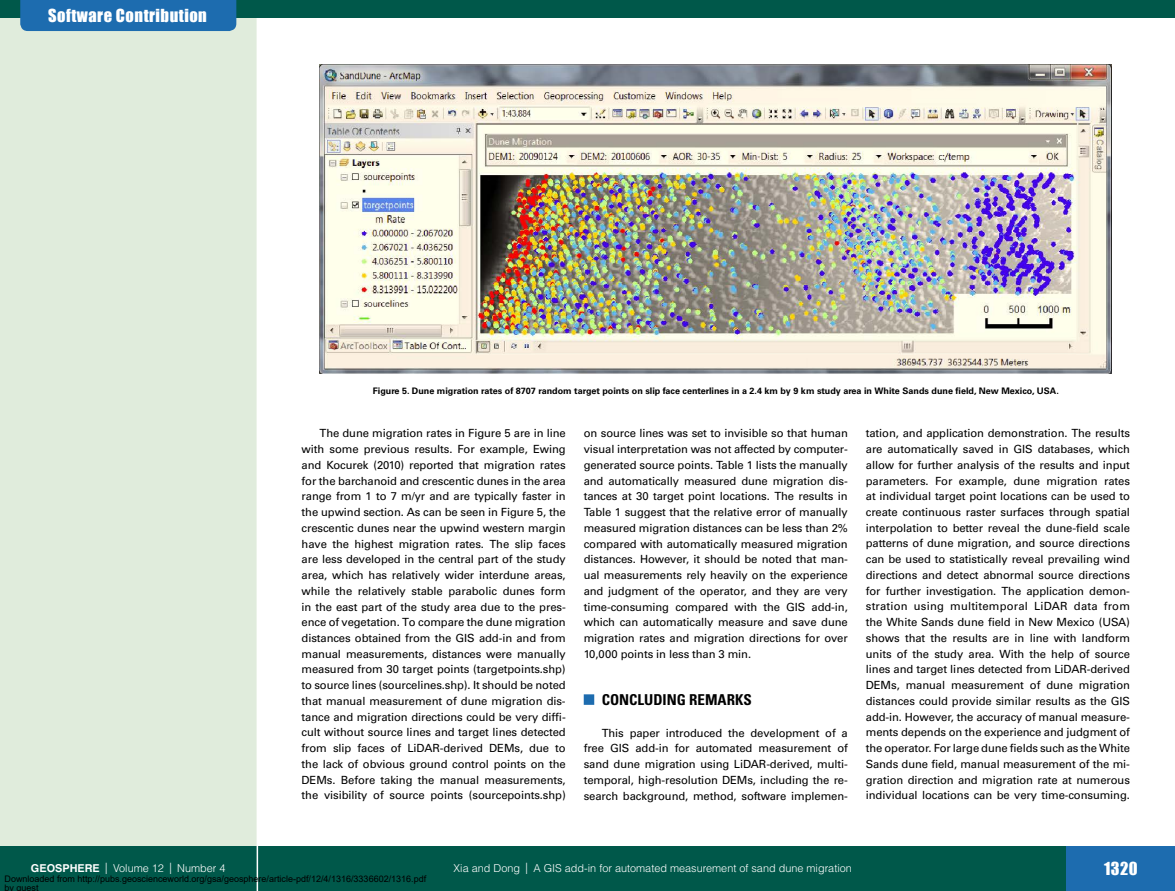
<style>
.page{position:relative;width:1175px;height:891px;background:#fff}
.page>*{position:absolute;margin:0;border:0;box-sizing:border-box;transform-origin:0 0}
.t1{font:16.5px "Impact";letter-spacing:.03em;color:#fff}
.t2{font:700 condensed 15px "Univers";color:#000}
.t3{font:11.25px/15.8px "Univers";letter-spacing:-.01em;color:#000;text-align:justify}
.t4{font:300 10.8px "Helvetica";color:#fff}
.t5{font:700 9px "Univers";color:#000}
.t6{font:9px/9px "Arial";color:#000}
.s1{font-weight:700}
.s2{font-size:15.15px}
</style>
<div class="page">
<div style="left:0;top:0;width:256px;height:891px;background:#e0ecdc"></div>
<div style="left:0;top:846px;width:1174px;height:45px;background:#00584a"></div>
<hr style="left:256px;top:0;width:2px;height:891px;background:#fff">
<div style="left:0;top:0;width:1174px;height:18px;background:#00584a"></div>
<div style="left:20px;top:0;width:216px;height:31px;background:#1d6caf"></div>
<div style="left:1066px;top:846px;width:108px;height:45px;background:#1d6caf"></div>
<div style="left:584px;top:694px;width:10px;height:11px;background:#1d6caf"></div>
<img style="left:320px;top:65px;width:791px;height:308px">
<h1 class="t1" style="left:48px;top:3px;width:160px">Software Contribution</h1>
<p class="t5" style="left:373px;top:385px;width:687px">Figure 5. Dune migration rates of 8707 random target points on slip face centerlines in a 2.4 km by 9 km study area in White Sands dune field, New Mexico, USA.</p>
<p class="t3" style="left:302px;top:425px;width:266px;text-indent:18px">The dune migration rates in Figure 5 are in line with some previous results. For example, Ewing and Kocurek (2010) reported that migration rates for the barchanoid and crescentic dunes in the area range from 1 to 7 m/yr and are typically faster in the upwind section. As can be seen in Figure 5, the crescentic dunes near the upwind western margin have the highest migration rates. The slip faces are less developed in the central part of the study area, which has relatively wider interdune areas, while the relatively stable parabolic dunes form in the east part of the study area due to the pres&shy;ence of vegetation. To compare the dune migration distances obtained from the GIS add-in and from manual measurements, distances were manually measured from 30 target points (targetpoints.shp) to source lines (sourcelines.shp). It should be noted that manual measurement of dune migration dis&shy;tance and migration directions could be very diffi&shy;cult without source lines and target lines detected from slip faces of LiDAR-derived DEMs, due to the lack of obvious ground control points on the DEMs. Before taking the manual measurements, the visibility of source points (sourcepoints.shp)</p>
<p class="t3" style="left:584px;top:425px;width:266px">on source lines was set to invisible so that human visual interpretation was not affected by computer&shy;generated source points. Table 1 lists the manually and automatically measured dune migration dis&shy;tances at 30 target point locations. The results in Table 1 suggest that the relative error of manually measured migration distances can be less than 2% compared with automatically measured migration distances. However, it should be noted that man&shy;ual measurements rely heavily on the experience and judgment of the operator, and they are very time-consuming compared with the GIS add-in, which can automatically measure and save dune migration rates and migration directions for over 10,000 points in less than 3 min.</p>
<h2 class="t2" style="left:602px;top:690px;width:152px">CONCLUDING REMARKS</h2>
<p class="t3" style="left:584px;top:725px;width:266px;text-indent:18px">This paper introduced the development of a free GIS add-in for automated measurement of sand dune migration using LiDAR-derived, multi&shy;temporal, high-resolution DEMs, including the re&shy;search background, method, software implemen-</p>
<p class="t3" style="left:866px;top:425px;width:266px">tation, and application demonstration. The results are automatically saved in GIS databases, which allow for further analysis of the results and input parameters. For example, dune migration rates at individual target point locations can be used to create continuous raster surfaces through spatial interpolation to better reveal the dune-field scale patterns of dune migration, and source directions can be used to statistically reveal prevailing wind directions and detect abnormal source directions for further investigation. The application demon&shy;stration using multitemporal LiDAR data from the White Sands dune field in New Mexico (USA) shows that the results are in line with landform units of the study area. With the help of source lines and target lines detected from LiDAR-derived DEMs, manual measurement of dune migration distances could provide similar results as the GIS add-in. However, the accuracy of manual measure&shy;ments depends on the experience and judgment of the operator. For large dune fields such as the White Sands dune field, manual measurement of the mi&shy;gration direction and migration rate at numerous individual locations can be very time-consuming.</p>
<p class="t4" style="left:31px;top:862px;width:196px"><span class="s1">GEOSPHERE</span> <span class="s2">|</span> Volume 12 <span class="s2">|</span> Number 4</p>
<p class="t4" style="left:453px;top:862px;width:400px">Xia and Dong <span class="s2">|</span> A GIS add-in for automated measurement of sand dune migration</p>
<h1 class="t1" style="left:1104px;top:856px;width:35px">1320</h1>
<p class="t6" style="left:4px;top:875px;width:423px">Downloaded from http://pubs.geoscienceworld.org/gsa/geosphere/article-pdf/12/4/1316/3336602/1316.pdf by guest</p>
</div>
